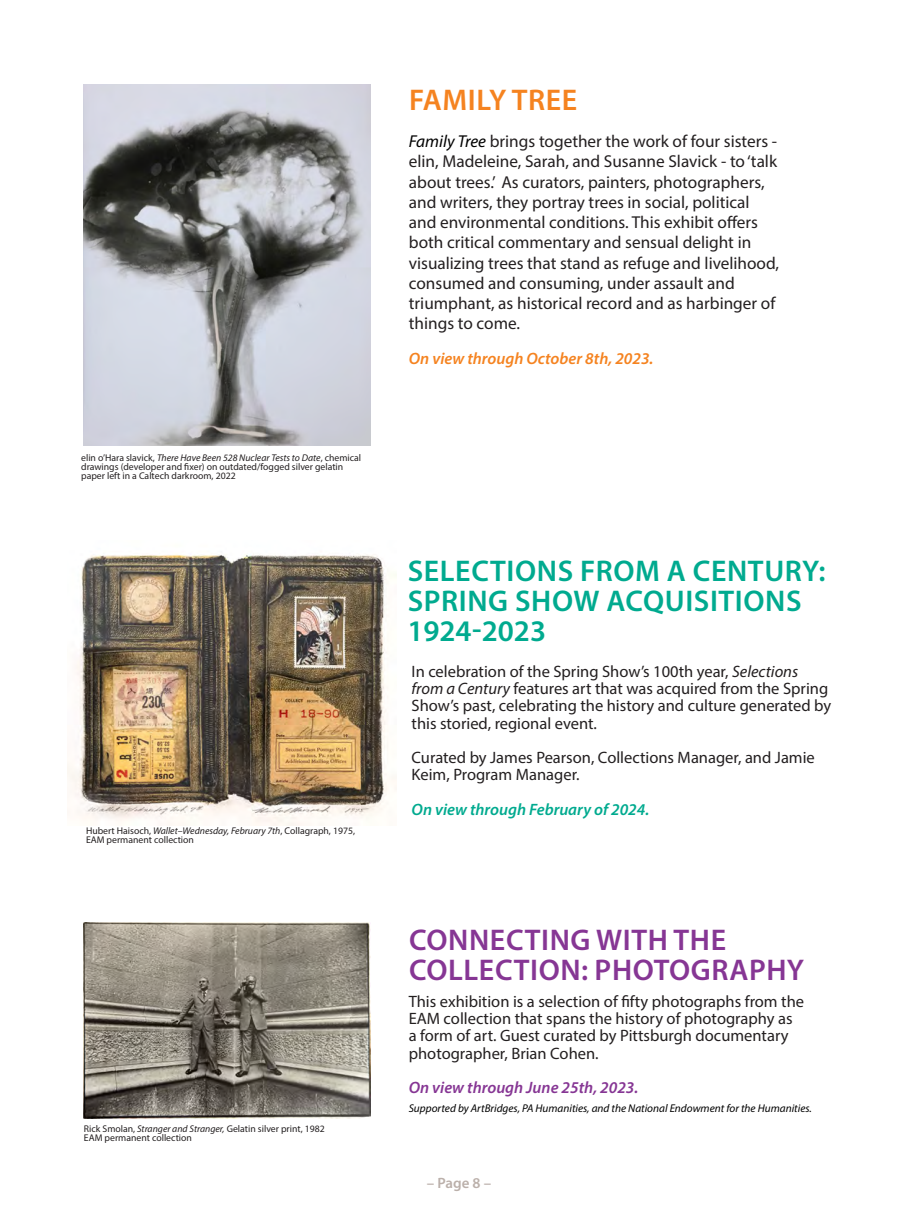
<style>
.page{position:relative;width:918px;height:1229px;background:#fff}
.page>*{position:absolute;margin:0;border:0;box-sizing:border-box;transform-origin:0 0}
.t1{font:600 30px/30px "Myriad Pro";letter-spacing:.02em;color:#00aa8f}
.t2{font:600 30px "Myriad Pro";letter-spacing:.02em;color:#863694}
.t3{font:600 30px "Myriad Pro";letter-spacing:.02em;color:#f58320}
.t4{font:17.25px/20.2px "Myriad Pro";color:#231f20}
.t5{font:16.5px/17.2px "Myriad Pro";color:#231f20}
.t6{font:italic 600 16.5px "Myriad Pro";color:#f58320}
.t7{font:italic 600 16.5px "Myriad Pro";color:#00aa8f}
.t8{font:italic 600 16.5px "Myriad Pro";color:#863694}
.t9{font:600 15px "Myriad Pro";color:#bbb0aa}
.t10{font:italic 11.25px "Myriad Pro";color:#000}
.t11{font:9.75px/9px "Myriad Pro";color:#231f20}
.s1{font-style:italic}
.s2{font-style:italic;color:#000}
</style>
<div class="page">
<img style="left:83px;top:923px;width:288px;height:195px">
<img style="left:83px;top:85px;width:287px;height:360px">
<img style="left:67px;top:554px;width:330px;height:271px">
<p class="t11" style="left:81px;top:453px;width:282px">elin o’Hara slavick, <span class="s1">There Have Been 528 Nuclear Tests to Date</span>, chemical drawings (developer and fixer) on outdated/fogged silver gelatin paper left in a Caltech darkroom, 2022</p>
<p class="t11" style="left:86px;top:826px;width:271px">Hubert Haisoch, <span class="s1">Wallet–Wednesday, February 7th</span>, Collagraph, 1975,</p>
<p class="t11" style="left:86px;top:835px;width:109px">EAM permanent collection</p>
<p class="t11" style="left:84px;top:1123px;width:242px">Rick Smolan, <span class="s1">Stranger and Stranger,</span> Gelatin silver print, 1982</p>
<p class="t11" style="left:84px;top:1132px;width:109px">EAM permanent collection</p>
<p class="t3" style="left:409px;top:81px;width:170px">FAMILY TREE</p>
<p class="t4" style="left:409px;top:131px;width:372px"><span class="s2">Family Tree</span> brings together the work of four sisters - elin, Madeleine, Sarah, and Susanne Slavick - to ‘talk about trees.’ As curators, painters, photographers, and writers, they portray trees in social, political and environmental conditions. This exhibit offers both critical commentary and sensual delight in visualizing trees that stand as refuge and livelihood, consumed and consuming, under assault and triumphant, as historical record and as harbinger of things to come.</p>
<p class="t6" style="left:409px;top:348px;width:246px">On view through October 8th, 2023.</p>
<p class="t1" style="left:408px;top:555px;width:419px">SELECTIONS FROM A CENTURY:</p>
<p class="t1" style="left:407px;top:585px;width:396px">SPRING SHOW ACQUISITIONS<br>1924-2023</p>
<p class="t5" style="left:412px;top:662px;width:421px">In celebration of the Spring Show’s 100th year, <span class="s1">Selections from a Century</span> features art that was acquired from the Spring Show’s past, celebrating the history and culture generated by this storied, regional event.</p>
<p class="t5" style="left:412px;top:748px;width:405px">Curated by James Pearson, Collections Manager, and Jamie<br>Keim, Program Manager.</p>
<p class="t7" style="left:412px;top:799px;width:239px">On view through February of 2024.</p>
<p class="t2" style="left:409px;top:921px;width:319px">CONNECTING WITH THE</p>
<p class="t2" style="left:409px;top:951px;width:397px">COLLECTION: PHOTOGRAPHY</p>
<p class="t5" style="left:409px;top:992px;width:397px">This exhibition is a selection of fifty photographs from the EAM collection that spans the history of photography as a form of art. Guest curated by Pittsburgh documentary photographer, Brian Cohen.</p>
<p class="t8" style="left:409px;top:1077px;width:231px">On view through June 25th, 2023.</p>
<p class="t10" style="left:409px;top:1101px;width:405px">Supported by ArtBridges, PA Humanities, and the National Endowment for the Humanities.</p>
<p class="t9" style="left:427px;top:1173px;width:66px">– Page 8 –</p>
</div>
